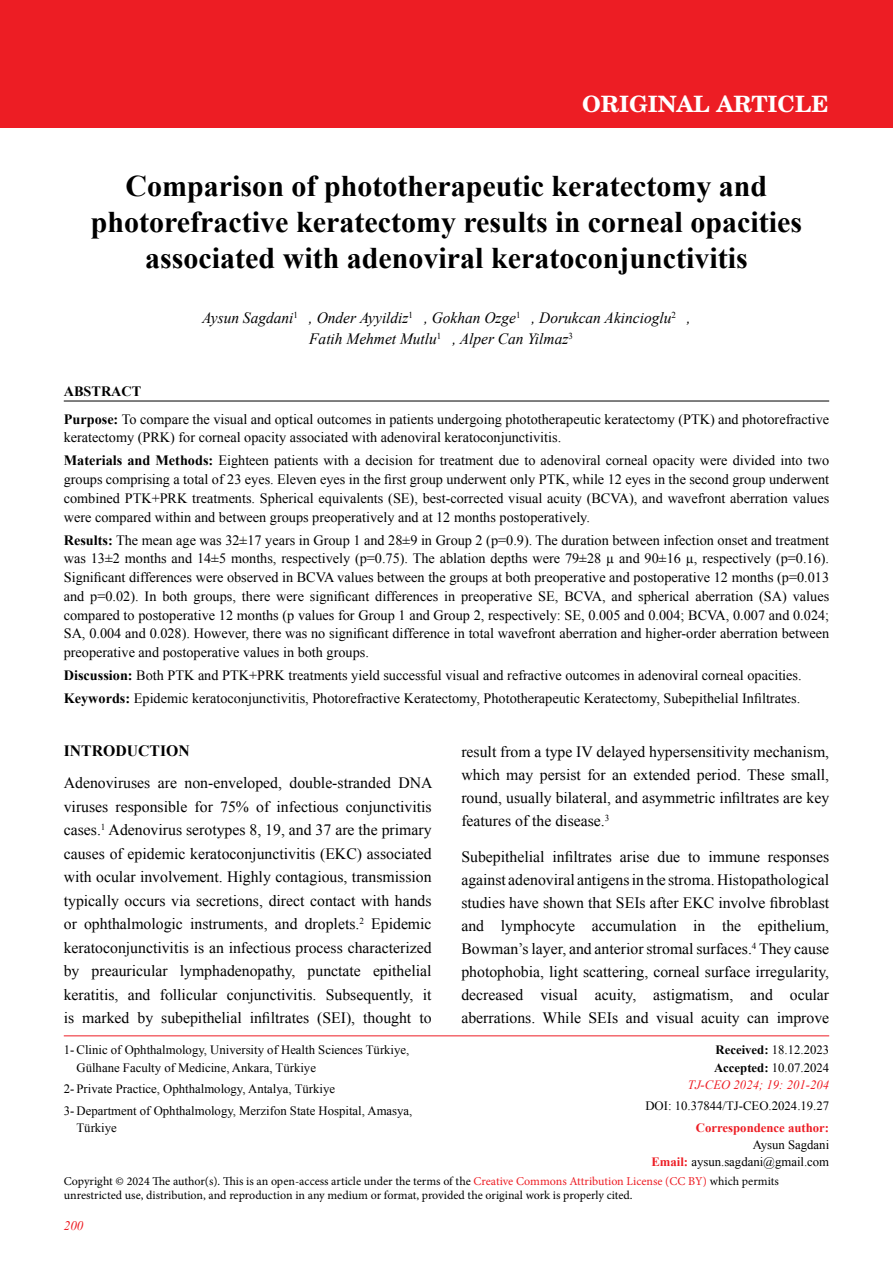
<style>
.page{position:relative;width:893px;height:1263px;background:#fff}
.page>*{position:absolute;margin:0;border:0;box-sizing:border-box;transform-origin:0 0}
.t1{font:700 30px/36px "Times New Roman";color:#000;text-align:center}
.t2{font:700 22.5px "Te X Gyre Schola";color:#fff}
.t3{font:15.75px/23.1px "Times New Roman";color:#000;text-align:justify}
.t4{font:italic 15.75px/21px "Times New Roman";color:#000}
.t5{font:700 15.75px "Times New Roman";color:#000}
.t6{font:14.25px/18.8px "Times New Roman";color:#000}
.t7{font:italic 13.2px "Times New Roman";color:#ed1d24}
.t8{font:12.75px/17.2px "Times New Roman";color:#000}
.t9{font:italic 12.75px/17.2px "Times New Roman";color:#ed1d24;text-align:right}
.t10{font:700 12.75px "Times New Roman";color:#ed1d24}
.t11{font:12px/14.4px "Minion Pro";color:#000}
.s1{font-weight:700}
.s2{font-weight:700;font-style:normal;color:#000}
.s3{font-style:normal;color:#000}
.s4{font-weight:700;color:#ed1d24}
.s5{color:#ed1d24}
</style>
<div class="page">
<div style="left:0;top:0;width:893px;height:128px;background:#ed1d24"></div>
<hr style="left:64px;top:1035px;width:765px;height:1px;background:#ed1d24">
<hr style="left:64px;top:401px;width:765px;height:1px;background:#000">
<h2 class="t2" style="left:582px;top:85px;width:248px">ORIGINAL ARTICLE</h2>
<h1 class="t1" style="left:91px;top:167px;width:713px">Comparison of phototherapeutic keratectomy and photorefractive keratectomy results in corneal opacities associated with adenoviral keratoconjunctivitis</h1>
<p class="t4" style="left:309px;top:307px;width:383px;text-indent:-107px">Aysun Sagdani<sup>1</sup> , Onder Ayyildiz<sup>1</sup> , Gokhan Ozge<sup>1</sup> , Dorukcan Akincioglu<sup>2</sup> ,<br>Fatih Mehmet Mutlu<sup>1</sup> , Alper Can Yilmaz<sup>3</sup></p>
<p class="t6" style="left:64px;top:378px;width:767px;line-height:27.3px"><span class="s1">ABSTRACT<br>Purpose:</span> To compare the visual and optical outcomes in patients undergoing phototherapeutic keratectomy (PTK) and photorefractive</p>
<p class="t6" style="left:64px;top:426px;width:767px;line-height:23px">keratectomy (PRK) for corneal opacity associated with adenoviral keratoconjunctivitis.<br><span class="s1">Materials and Methods:</span> Eighteen patients with a decision for treatment due to adenoviral corneal opacity were divided into two</p>
<p class="t6" style="left:64px;top:470px;width:767px;text-align:justify">groups comprising a total of 23 eyes. Eleven eyes in the first group underwent only PTK, while 12 eyes in the second group underwent combined PTK+PRK treatments. Spherical equivalents (SE), best-corrected visual acuity (BCVA), and wavefront aberration values were compared within and between groups preoperatively and at 12 months postoperatively.</p>
<p class="t6" style="left:64px;top:530px;width:767px;text-align:justify"><span class="s1">Results:</span> The mean age was 32±17 years in Group 1 and 28±9 in Group 2 (p=0.9). The duration between infection onset and treatment was 13±2 months and 14±5 months, respectively (p=0.75). The ablation depths were 79±28 µ and 90±16 µ, respectively (p=0.16).<br>Significant differences were observed in BCVA values between the groups at both preoperative and postoperative 12 months (p=0.013 and p=0.02). In both groups, there were significant differences in preoperative SE, BCVA, and spherical aberration (SA) values compared to postoperative 12 months (p values for Group 1 and Group 2, respectively: SE, 0.005 and 0.004; BCVA, 0.007 and 0.024; SA, 0.004 and 0.028). However, there was no significant difference in total wavefront aberration and higher-order aberration between preoperative and postoperative values in both groups.</p>
<p class="t6" style="left:64px;top:664px;width:739px;line-height:23px"><span class="s1">Discussion:</span> Both PTK and PTK+PRK treatments yield successful visual and refractive outcomes in adenoviral corneal opacities.<br><span class="s1">Keywords:</span> Epidemic keratoconjunctivitis, Photorefractive Keratectomy, Phototherapeutic Keratectomy, Subepithelial Infiltrates.</p>
<p class="t5" style="left:64px;top:740px;width:127px">INTRODUCTION</p>
<p class="t3" style="left:64px;top:771px;width:370px;line-height:23.5px">Adenoviruses are non-enveloped, double-stranded DNA viruses responsible for 75% of infectious conjunctivitis cases.<sup>1</sup> Adenovirus serotypes 8, 19, and 37 are the primary causes of epidemic keratoconjunctivitis (EKC) associated with ocular involvement. Highly contagious, transmission typically occurs via secretions, direct contact with hands or ophthalmologic instruments, and droplets.<sup>2</sup> Epidemic keratoconjunctivitis is an infectious process characterized by preauricular lymphadenopathy, punctate epithelial keratitis, and follicular conjunctivitis. Subsequently, it is marked by subepithelial infiltrates (SEI), thought to</p>
<p class="t8" style="left:77px;top:1041px;width:334px;text-indent:-13px">1- Clinic of Ophthalmology, University of Health Sciences Türkiye,<br>Gülhane Faculty of Medicine, Ankara, Türkiye</p>
<p class="t8" style="left:64px;top:1078px;width:350px;line-height:21.5px">2- Private Practice, Ophthalmology, Antalya, Türkiye<br>3- Department of Ophthalmology, Merzifon State Hospital, Amasya,</p>
<p class="t8" style="left:77px;top:1119px;width:42px">Türkiye</p>
<p class="t3" style="left:461px;top:739px;width:369px">result from a type IV delayed hypersensitivity mechanism, which may persist for an extended period. These small, round, usually bilateral, and asymmetric infiltrates are key features of the disease.<sup>3</sup></p>
<p class="t3" style="left:461px;top:845px;width:369px">Subepithelial infiltrates arise due to immune responses against adenoviral antigens in the stroma. Histopathological studies have shown that SEIs after EKC involve fibroblast and lymphocyte accumulation in the epithelium, Bowman’s layer, and anterior stromal surfaces.<sup>4</sup> They cause photophobia, light scattering, corneal surface irregularity, decreased visual acuity, astigmatism, and ocular aberrations. While SEIs and visual acuity can improve</p>
<p class="t9" style="left:688px;top:1041px;width:143px"><span class="s2">Received:</span> <span class="s3">18.12.2023<br></span><span class="s2">Accepted:</span> <span class="s3">10.07.2024<br></span>TJ-CEO 2024; 19: 201-204</p>
<p class="t8" style="left:645px;top:1097px;width:185px">DOI: 10.37844/TJ-CEO.2024.19.27</p>
<p class="t10" style="left:696px;top:1119px;width:135px">Correspondence author:</p>
<p class="t8" style="left:651px;top:1136px;width:179px;text-align:right">Aysun Sagdani<br><span class="s4">Email:</span> aysun.sagdani@gmail.com</p>
<p class="t11" style="left:64px;top:1174px;width:717px">Copyright © 2024 The author(s). This is an open-access article under the terms of the <span class="s5">Creative Commons Attribution License (CC BY)</span> which permits unrestricted use, distribution, and reproduction in any medium or format, provided the original work is properly cited.</p>
<p class="t7" style="left:64px;top:1216px;width:21px">200</p>
</div>
